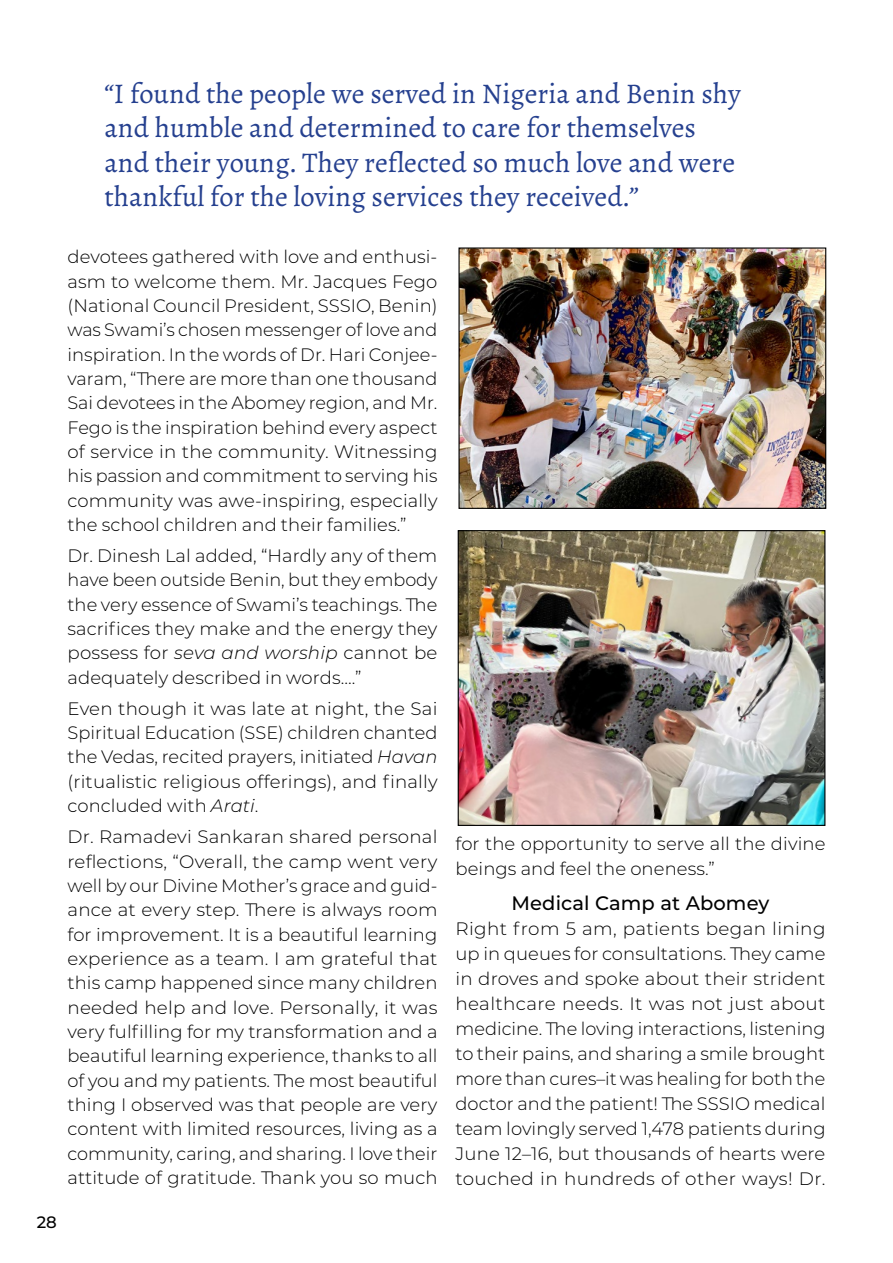
<style>
.page{position:relative;width:893px;height:1263px;background:#fff}
.page>*{position:absolute;margin:0;border:0;box-sizing:border-box;transform-origin:0 0}
.t1{font:28.5px/34.2px "Alegreya";color:#25408f}
.t2{font:500 19.5px "Montserrat";letter-spacing:.005em;color:#000}
.t3{font:300 18px/24.3px "Montserrat";letter-spacing:.005em;color:#000;text-align:justify}
.t4{font:500 16.5px "Montserrat";color:#000}
.s1{font-style:italic}
</style>
<div class="page">
<img style="left:460px;top:532px;width:363px;height:292px">
<div style="left:458px;top:530px;width:367px;height:296px;border:1px solid #000"></div>
<img style="left:460px;top:249px;width:364px;height:258px">
<div style="left:458px;top:247px;width:368px;height:262px;border:1px solid #000"></div>
<h1 class="t1" style="left:105px;top:77px;width:638px">“I found the people we served in Nigeria and Benin shy and humble and determined to care for themselves and their young. They reflected so much love and were thankful for the loving services they received.”</h1>
<p class="t4" style="left:37px;top:1210px;width:22px">28</p>
<p class="t3" style="left:68px;top:244px;width:372px">devotees gathered with love and enthusi&shy;asm to welcome them. Mr. Jacques Fego (National Council President, SSSIO, Benin) was Swami’s chosen messenger of love and inspiration. In the words of Dr. Hari Conjee&shy;varam, “There are more than one thousand Sai devotees in the Abomey region, and Mr.<br>Fego is the inspiration behind every aspect of service in the community. Witnessing his passion and commitment to serving his community was awe-inspiring, especially the school children and their families.”</p>
<p class="t3" style="left:68px;top:543px;width:371px">Dr. Dinesh Lal added, “Hardly any of them have been outside Benin, but they embody the very essence of Swami’s teachings. The sacrifices they make and the energy they possess for <span class="s1">seva and worship</span> cannot be adequately described in words….”</p>
<p class="t3" style="left:68px;top:696px;width:372px">Even though it was late at night, the Sai Spiritual Education (SSE) children chanted the Vedas, recited prayers, initiated <span class="s1">Havan </span>(ritualistic religious offerings), and finally concluded with <span class="s1">Arati</span>.</p>
<p class="t3" style="left:68px;top:824px;width:372px">Dr. Ramadevi Sankaran shared personal reflections, “Overall, the camp went very well by our Divine Mother’s grace and guid&shy;ance at every step. There is always room for improvement. It is a beautiful learning experience as a team. I am grateful that this camp happened since many children needed help and love. Personally, it was very fulfilling for my transformation and a beautiful learning experience, thanks to all of you and my patients. The most beautiful thing I observed was that people are very content with limited resources, living as a community, caring, and sharing. I love their attitude of gratitude. Thank you so much</p>
<p class="t3" style="left:455px;top:831px;width:371px;line-height:24.9px">for the opportunity to serve all the divine beings and feel the oneness.”</p>
<p class="t2" style="left:512px;top:890px;width:259px">Medical Camp at Abomey</p>
<p class="t3" style="left:455px;top:916px;width:372px;line-height:24.9px">Right from 5 am, patients began lining up in queues for consultations. They came in droves and spoke about their strident healthcare needs. It was not just about medicine. The loving interactions, listening to their pains, and sharing a smile brought more than cures–it was healing for both the doctor and the patient! The SSSIO medical team lovingly served 1,478 patients during June 12–16, but thousands of hearts were touched in hundreds of other ways! Dr.</p>
</div>
